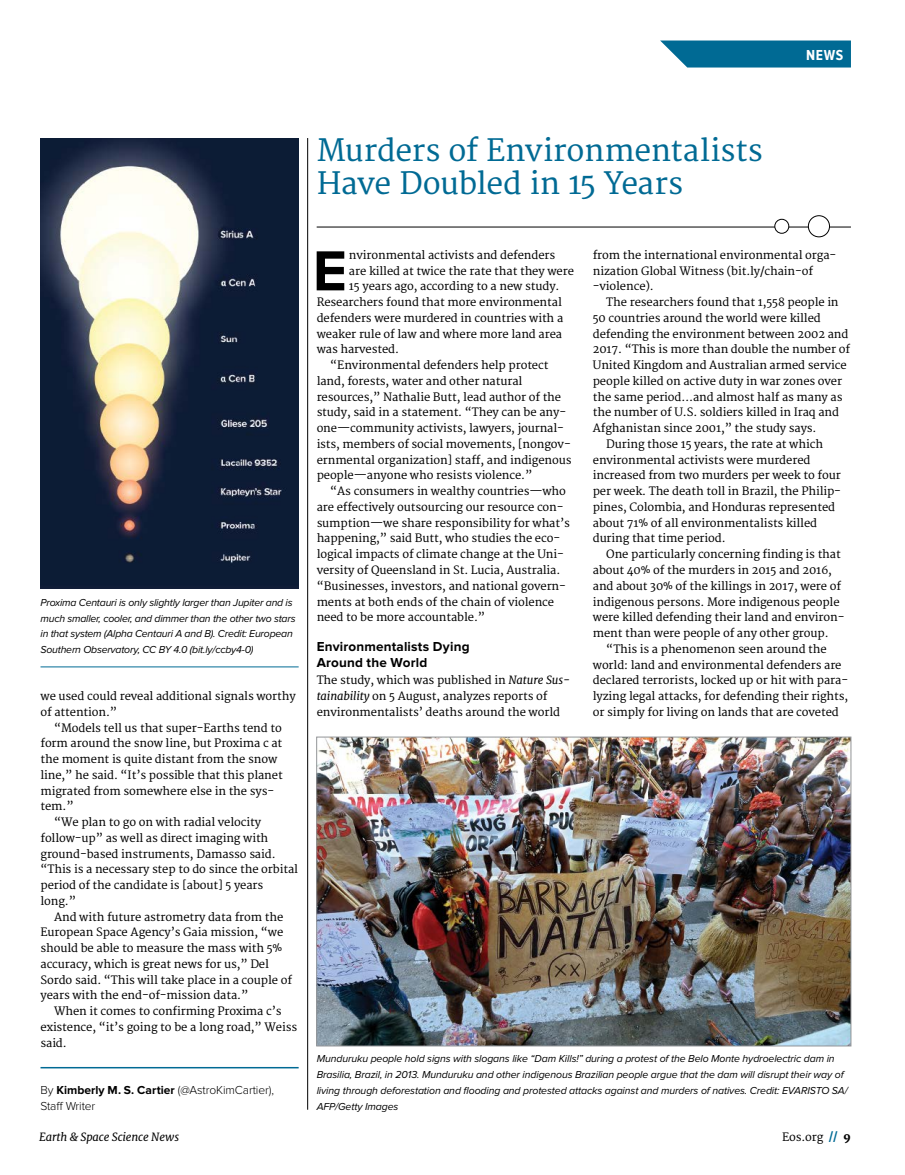
<style>
.page{position:relative;width:905px;height:1175px;background:#fff}
.page>*{position:absolute;margin:0;border:0;box-sizing:border-box;transform-origin:0 0}
.t1{font:700 58.5px "Proxima Nova";color:#000}
.t2{font:30px/33px "Merriweather";letter-spacing:-.01em;color:#006a94}
.t3{font:700 15px "Proxima Nova Cond";color:#fff}
.t4{font:700 13.5px/16.2px "Proxima Nova";letter-spacing:.015em;color:#000}
.t5{font:300 12px/15.8px "Proxima Nova";letter-spacing:-.01em;color:#000}
.t6{font:11.25px/15.8px "Merriweather";letter-spacing:-.01em;color:#000}
.t7{font:italic 11.25px "Merriweather";letter-spacing:-.01em;color:#000}
.t8{font:italic 10.5px/15.8px "Proxima Nova";letter-spacing:-.01em;color:#000}
.s1{font-weight:700}
.s2{font-style:italic}
.s3{font-weight:800;color:#006a94}
.s4{font-weight:800}
</style>
<div class="page">
<svg style="left:660px;top:40px;width:190px;height:28px;background:#1a799f"></svg>
<hr style="left:317px;top:227px;width:533px;height:1px;background:#000">
<div style="left:808px;top:216px;width:21px;height:21px;background:#fff;border-radius:50%"></div>
<div style="left:808px;top:215px;width:21px;height:22px;border:1px solid #000;border-radius:50%"></div>
<div style="left:774px;top:219px;width:14px;height:14px;background:#fff;border-radius:50%"></div>
<div style="left:774px;top:219px;width:15px;height:15px;border:1px solid #000;border-radius:50%"></div>
<hr style="left:307px;top:138px;width:1px;height:971px;background:#000">
<hr style="left:40px;top:1067px;width:258px;height:1px;background:#006a94">
<img style="left:40px;top:138px;width:258px;height:451px">
<hr style="left:40px;top:666px;width:258px;height:1px;background:#006a94">
<img style="left:318px;top:738px;width:531px;height:306px">
<div style="left:316px;top:736px;width:535px;height:310px;border:1px solid #939598"></div>
<h3 class="t3" style="left:806px;top:47px;width:39px">NEWS</h3>
<h2 class="t2" style="left:317px;top:135px;width:448px">Murders of Environmentalists<br>Have Doubled in 15 Years</h2>
<p class="t8" style="left:40px;top:594px;width:256px">Proxima Centauri is only slightly larger than Jupiter and is much smaller, cooler, and dimmer than the other two stars in that system (Alpha Centauri A and B). Credit: European Southern Observatory, CC BY 4.0 (bit.ly/ccby4-0)</p>
<p class="t6" style="left:40px;top:688px;width:257px">we used could reveal additional signals worthy of attention.”</p>
<p class="t6" style="left:54px;top:720px;width:229px">“Models tell us that super-Earths tend to</p>
<p class="t6" style="left:41px;top:736px;width:243px">form around the snow line, but Proxima c at</p>
<p class="t6" style="left:41px;top:751px;width:238px">the moment is quite distant from the snow</p>
<p class="t6" style="left:41px;top:767px;width:244px">line,” he said. “It’s possible that this planet</p>
<p class="t6" style="left:41px;top:783px;width:235px">migrated from somewhere else in the sys-</p>
<p class="t6" style="left:41px;top:799px;width:35px">tem.”</p>
<p class="t6" style="left:54px;top:814px;width:208px">“We plan to go on with radial velocity</p>
<p class="t6" style="left:41px;top:830px;width:229px">follow-up” as well as direct imaging with</p>
<p class="t6" style="left:41px;top:846px;width:236px">ground-based instruments, Damasso said.</p>
<p class="t6" style="left:41px;top:862px;width:259px">“This is a necessary step to do since the orbital</p>
<p class="t6" style="left:41px;top:877px;width:224px">period of the candidate is [about] 5 years</p>
<p class="t6" style="left:41px;top:893px;width:37px">long.”</p>
<p class="t6" style="left:54px;top:909px;width:231px">And with future astrometry data from the</p>
<p class="t6" style="left:41px;top:925px;width:244px">European Space Agency’s Gaia mission, “we</p>
<p class="t6" style="left:41px;top:940px;width:243px">should be able to measure the mass with 5%</p>
<p class="t6" style="left:41px;top:956px;width:230px">accuracy, which is great news for us,” Del</p>
<p class="t6" style="left:41px;top:972px;width:253px">Sordo said. “This will take place in a couple of</p>
<p class="t6" style="left:41px;top:988px;width:209px">years with the end-of-mission data.”</p>
<p class="t6" style="left:54px;top:1003px;width:229px">When it comes to confirming Proxima c’s</p>
<p class="t6" style="left:41px;top:1019px;width:258px">existence, “it’s going to be a long road,” Weiss</p>
<p class="t6" style="left:41px;top:1035px;width:28px">said.</p>
<p class="t5" style="left:40px;top:1082px;width:235px">By <span class="s1">Kimberly M. S. Cartier</span> (@AstroKimCartier),<br>Staff Writer</p>
<h1 class="t1" style="left:313px;top:237px;width:36px">E</h1>
<p class="t6" style="left:349px;top:247px;width:208px">nvironmental activists and defenders</p>
<p class="t6" style="left:349px;top:263px;width:226px">are killed at twice the rate that they were</p>
<p class="t6" style="left:349px;top:279px;width:212px">15 years ago, according to a new study.</p>
<p class="t6" style="left:316px;top:295px;width:247px">Researchers found that more environmental</p>
<p class="t6" style="left:316px;top:310px;width:248px">defenders were murdered in countries with a</p>
<p class="t6" style="left:316px;top:326px;width:247px">weaker rule of law and where more land area</p>
<p class="t6" style="left:316px;top:342px;width:84px">was harvested.</p>
<p class="t6" style="left:330px;top:358px;width:220px">“Environmental defenders help protect</p>
<p class="t6" style="left:316px;top:373px;width:207px">land, forests, water and other natural</p>
<p class="t6" style="left:316px;top:389px;width:246px">resources,” Nathalie Butt, lead author of the</p>
<p class="t6" style="left:316px;top:405px;width:251px">study, said in a statement. “They can be any-</p>
<p class="t6" style="left:316px;top:421px;width:249px">one—community activists, lawyers, journal-</p>
<p class="t6" style="left:316px;top:436px;width:256px">ists, members of social movements, [nongov-</p>
<p class="t6" style="left:316px;top:452px;width:256px">ernmental organization] staff, and indigenous</p>
<p class="t6" style="left:316px;top:468px;width:217px">people—anyone who resists violence.”</p>
<p class="t6" style="left:330px;top:484px;width:237px">“As consumers in wealthy countries—who</p>
<p class="t6" style="left:316px;top:499px;width:248px">are effectively outsourcing our resource con-</p>
<p class="t6" style="left:316px;top:515px;width:255px">sumption—we share responsibility for what’s</p>
<p class="t6" style="left:316px;top:531px;width:245px">happening,” said Butt, who studies the eco-</p>
<p class="t6" style="left:316px;top:547px;width:249px">logical impacts of climate change at the Uni-</p>
<p class="t6" style="left:316px;top:562px;width:245px">versity of Queensland in St. Lucia, Australia.</p>
<p class="t6" style="left:316px;top:578px;width:251px">“Businesses, investors, and national govern-</p>
<p class="t6" style="left:316px;top:594px;width:239px">ments at both ends of the chain of violence</p>
<p class="t6" style="left:316px;top:610px;width:170px">need to be more accountable.”</p>
<p class="t4" style="left:317px;top:638px;width:154px">Environmentalists Dying<br>Around the World</p>
<p class="t6" style="left:317px;top:673px;width:255px">The study, which was published in <span class="s2">Nature Sus&shy;tainability</span> on 5 August, analyzes reports of environmentalists’ deaths around the world</p>
<p class="t6" style="left:592px;top:247px;width:243px">from the international environmental orga&shy;nization Global Witness (bit.ly/chain-of -violence).</p>
<p class="t6" style="left:606px;top:295px;width:234px">The researchers found that 1,558 people in</p>
<p class="t6" style="left:592px;top:310px;width:229px">50 countries around the world were killed</p>
<p class="t6" style="left:592px;top:326px;width:257px">defending the environment between 2002 and</p>
<p class="t6" style="left:592px;top:342px;width:259px">2017. “This is more than double the number of</p>
<p class="t6" style="left:592px;top:358px;width:255px">United Kingdom and Australian armed service</p>
<p class="t6" style="left:592px;top:373px;width:251px">people killed on active duty in war zones over</p>
<p class="t6" style="left:592px;top:389px;width:251px">the same period…and almost half as many as</p>
<p class="t6" style="left:592px;top:405px;width:248px">the number of U.S. soldiers killed in Iraq and</p>
<p class="t6" style="left:592px;top:421px;width:225px">Afghanistan since 2001,” the study says.</p>
<p class="t6" style="left:606px;top:436px;width:218px">During those 15 years, the rate at which</p>
<p class="t6" style="left:592px;top:452px;width:219px">environmental activists were murdered</p>
<p class="t6" style="left:592px;top:468px;width:249px">increased from two murders per week to four</p>
<p class="t6" style="left:592px;top:484px;width:250px">per week. The death toll in Brazil, the Philip-</p>
<p class="t6" style="left:592px;top:499px;width:244px">pines, Colombia, and Honduras represented</p>
<p class="t6" style="left:592px;top:515px;width:226px">about 71% of all environmentalists killed</p>
<p class="t6" style="left:592px;top:531px;width:134px">during that time period.</p>
<p class="t6" style="left:606px;top:547px;width:236px">One particularly concerning finding is that</p>
<p class="t6" style="left:592px;top:562px;width:240px">about 40% of the murders in 2015 and 2016,</p>
<p class="t6" style="left:592px;top:578px;width:250px">and about 30% of the killings in 2017, were of</p>
<p class="t6" style="left:592px;top:594px;width:248px">indigenous persons. More indigenous people</p>
<p class="t6" style="left:592px;top:610px;width:253px">were killed defending their land and environ-</p>
<p class="t6" style="left:592px;top:625px;width:237px">ment than were people of any other group.</p>
<p class="t6" style="left:606px;top:641px;width:222px">“This is a phenomenon seen around the</p>
<p class="t6" style="left:592px;top:657px;width:250px">world: land and environmental defenders are</p>
<p class="t6" style="left:592px;top:673px;width:257px">declared terrorists, locked up or hit with para-</p>
<p class="t6" style="left:592px;top:688px;width:257px">lyzing legal attacks, for defending their rights,</p>
<p class="t6" style="left:592px;top:704px;width:247px">or simply for living on lands that are coveted</p>
<p class="t8" style="left:317px;top:1051px;width:532px">Munduruku people hold signs with slogans like “Dam Kills!” during a protest of the Belo Monte hydroelectric dam in Brasilia, Brazil, in 2013. Munduruku and other indigenous Brazilian people argue that the dam will disrupt their way of living through deforestation and flooding and protested attacks against and murders of natives. Credit: EVARISTO SA/ AFP/Getty Images</p>
<p class="t7" style="left:39px;top:1130px;width:142px">Earth &amp; Space Science News</p>
<p class="t6" style="left:782px;top:1129px;width:70px">Eos.org <span class="s3">//</span> <span class="s4">9</span></p>
</div>
